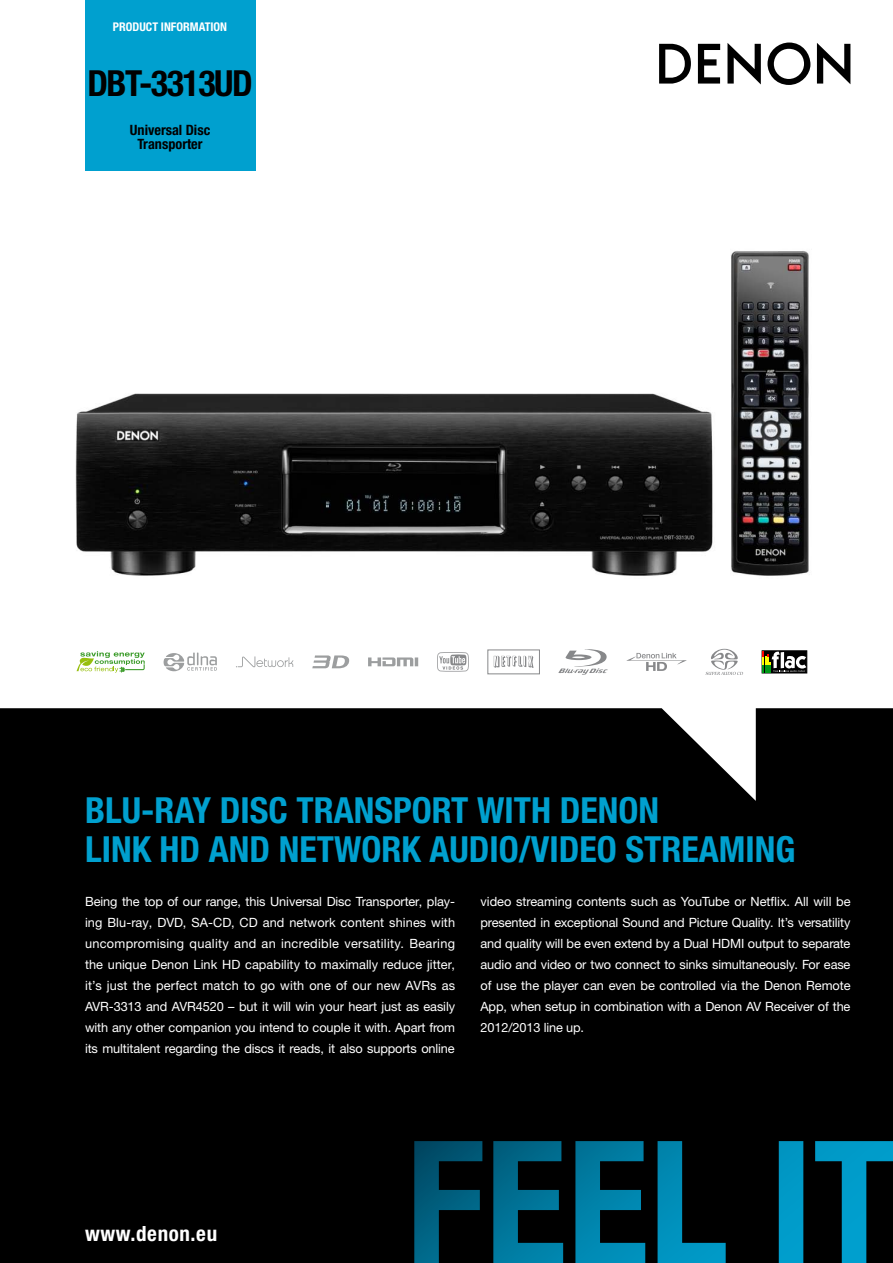
<style>
.page{position:relative;width:893px;height:1263px;background:#fff}
.page>*{position:absolute;margin:0;border:0;box-sizing:border-box;transform-origin:0 0}
.t1{font:700 condensed 36px/39px "Helvetica Neue";color:#00a0cf}
.t2{font:700 condensed 36px "Helvetica Neue";letter-spacing:-.04em;color:#000}
.t3{font:700 condensed 21px "Helvetica Neue";letter-spacing:.03em;color:#fff}
.t4{font:700 condensed 14.25px/13.5px "Helvetica Neue";color:#000;text-align:center}
.t5{font:12.75px/21px "Helvetica Neue LTW1 G";letter-spacing:-.01em;color:#fff;text-align:justify}
.t6{font:700 condensed 12px "Helvetica Neue";color:#fff}
</style>
<div class="page">
<div style="left:0;top:708px;width:893px;height:555px;background:#000"></div>
<img style="left:75px;top:251px;width:734px;height:325px">
<svg style="left:727px;top:43px;width:34px;height:41px"></svg>
<svg style="left:698px;top:44px;width:22px;height:40px"></svg>
<svg style="left:817px;top:43px;width:33px;height:41px"></svg>
<svg style="left:659px;top:44px;width:32px;height:40px"></svg>
<svg style="left:767px;top:43px;width:43px;height:42px"></svg>
<div style="left:85px;top:0;width:170px;height:170px;background:#00a0cf"></div>
<svg style="left:414px;top:1141px;width:479px;height:122px;background:#003a4c"></svg>
<svg style="left:164px;top:652px;width:53px;height:19px"></svg>
<svg style="left:236px;top:656px;width:57px;height:11px"></svg>
<svg style="left:368px;top:657px;width:50px;height:9px"></svg>
<svg style="left:312px;top:655px;width:38px;height:13px"></svg>
<svg style="left:77px;top:651px;width:68px;height:21px"></svg>
<svg style="left:437px;top:652px;width:32px;height:20px"></svg>
<div style="left:488px;top:650px;width:52px;height:24px;border:1px solid #87888a"></div>
<svg style="left:494px;top:656px;width:39px;height:12px"></svg>
<svg style="left:558px;top:649px;width:50px;height:26px"></svg>
<svg style="left:705px;top:649px;width:38px;height:26px"></svg>
<svg style="left:762px;top:651px;width:45px;height:22px"></svg>
<svg style="left:763px;top:651px;width:43px;height:21px"></svg>
<svg style="left:626px;top:653px;width:61px;height:18px"></svg>
<p class="t6" style="left:113px;top:20px;width:116px">PRODUCT INFORMATION</p>
<h1 class="t2" style="left:87px;top:61px;width:167px">DBT-3313UD</h1>
<p class="t4" style="left:130px;top:123px;width:82px">Universal Disc<br>Transporter</p>
<h1 class="t1" style="left:85px;top:790px;width:712px">BLU-RAY DISC TRANSPORT WITH DENON<br>LINK HD AND NETWORK AUDIO/VIDEO STREAMING</h1>
<p class="t5" style="left:85px;top:890px;width:372px">Being the top of our range, this Universal Disc Transporter, play&shy;ing Blu-ray, DVD, SA-CD, CD and network content shines with uncompromising quality and an incredible versatility. Bearing the unique Denon Link HD capability to maximally reduce jitter, it’s just the perfect match to go with one of our new AVRs as AVR-3313 and AVR4520 – but it will win your heart just as easily with any other companion you intend to couple it with. Apart from its multitalent regarding the discs it reads, it also supports online</p>
<p class="t5" style="left:480px;top:890px;width:372px">video streaming contents such as YouTube or Netflix. All will be presented in exceptional Sound and Picture Quality. It’s versatility and quality will be even extend by a Dual HDMI output to separate audio and video or two connect to sinks simultaneously. For ease of use the player can even be controlled via the Denon Remote App, when setup in combination with a Denon AV Receiver of the 2012/2013 line up.</p>
<h2 class="t3" style="left:85px;top:1221px;width:134px">www.denon.eu</h2>
</div>
